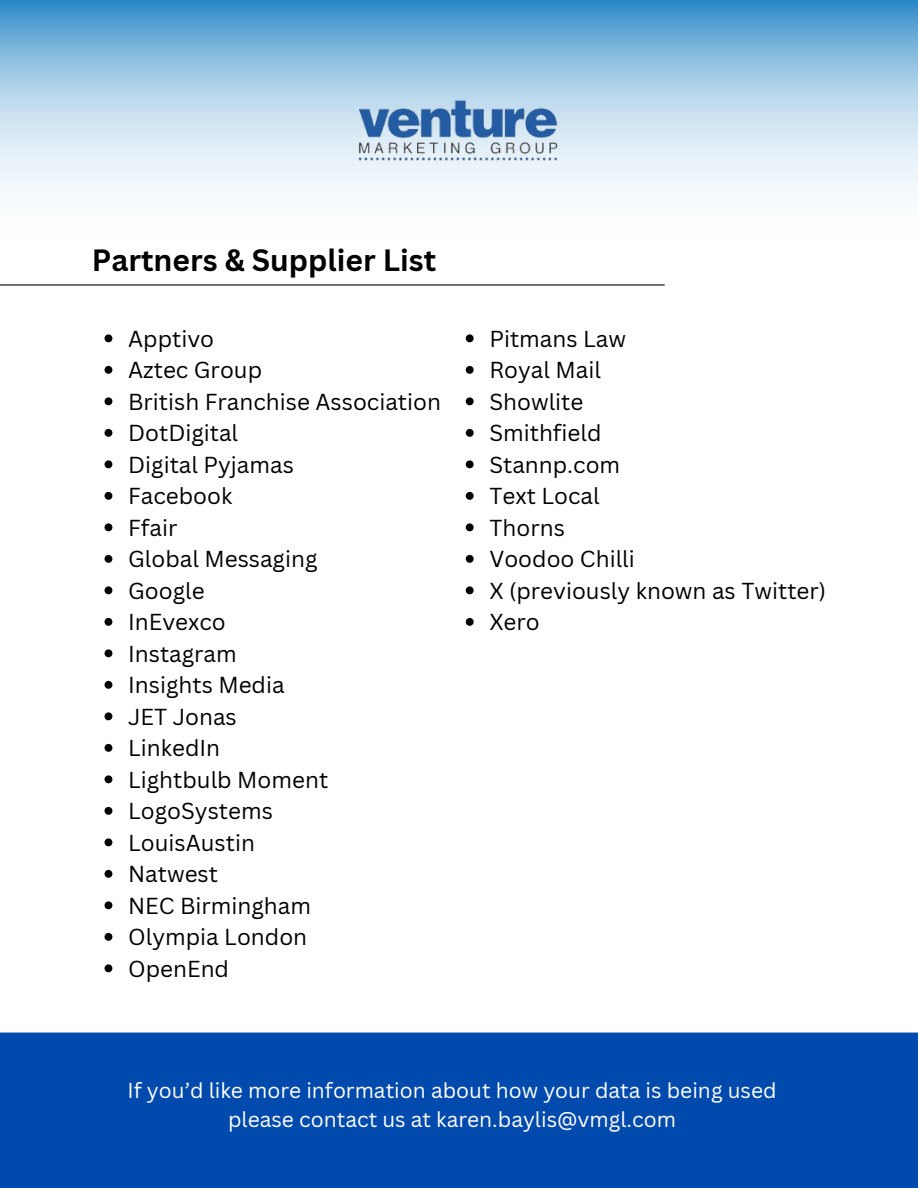
<style>
.page{position:relative;width:918px;height:1188px;background:#fff}
.page>*{position:absolute;margin:0;border:0;box-sizing:border-box;transform-origin:0 0}
.t1{font:700 30px "Canva Sans";color:#000}
.t2{font:22.5px/31.5px "Canva Sans";color:#000}
.t3{font:21px/29.2px "Canva Sans";color:#fff;text-align:center}
</style>
<div class="page">
<img style="left:0;top:0;width:918px;height:192px">
<img style="left:351px;top:88px;width:217px;height:85px">
<hr style="left:0;top:284px;width:665px;height:2px;background:#000">
<div style="left:0;top:1033px;width:918px;height:155px;background:#004aad"></div>
<svg style="left:105px;top:334px;width:7px;height:8px"></svg>
<svg style="left:105px;top:366px;width:7px;height:8px"></svg>
<svg style="left:105px;top:397px;width:7px;height:8px"></svg>
<svg style="left:105px;top:429px;width:7px;height:8px"></svg>
<svg style="left:105px;top:460px;width:7px;height:8px"></svg>
<svg style="left:105px;top:492px;width:7px;height:8px"></svg>
<svg style="left:105px;top:523px;width:7px;height:8px"></svg>
<svg style="left:105px;top:555px;width:7px;height:8px"></svg>
<svg style="left:105px;top:586px;width:7px;height:8px"></svg>
<svg style="left:105px;top:618px;width:7px;height:8px"></svg>
<svg style="left:105px;top:649px;width:7px;height:8px"></svg>
<svg style="left:105px;top:681px;width:7px;height:8px"></svg>
<svg style="left:105px;top:712px;width:7px;height:8px"></svg>
<svg style="left:105px;top:744px;width:7px;height:8px"></svg>
<svg style="left:105px;top:775px;width:7px;height:8px"></svg>
<svg style="left:105px;top:807px;width:7px;height:8px"></svg>
<svg style="left:105px;top:838px;width:7px;height:8px"></svg>
<svg style="left:105px;top:870px;width:7px;height:8px"></svg>
<svg style="left:105px;top:901px;width:7px;height:8px"></svg>
<svg style="left:105px;top:933px;width:7px;height:8px"></svg>
<svg style="left:105px;top:964px;width:7px;height:8px"></svg>
<svg style="left:466px;top:334px;width:8px;height:8px"></svg>
<svg style="left:466px;top:366px;width:8px;height:8px"></svg>
<svg style="left:466px;top:397px;width:8px;height:8px"></svg>
<svg style="left:466px;top:429px;width:8px;height:8px"></svg>
<svg style="left:466px;top:460px;width:8px;height:8px"></svg>
<svg style="left:466px;top:492px;width:8px;height:8px"></svg>
<svg style="left:466px;top:523px;width:8px;height:8px"></svg>
<svg style="left:466px;top:555px;width:8px;height:8px"></svg>
<svg style="left:466px;top:586px;width:8px;height:8px"></svg>
<svg style="left:466px;top:618px;width:8px;height:8px"></svg>
<h1 class="t1" style="left:92px;top:242px;width:346px">Partners &amp; Supplier List</h1>
<p class="t2" style="left:128px;top:323px;width:314px">Apptivo<br>Aztec Group<br>British Franchise Association<br>DotDigital<br>Digital Pyjamas<br>Facebook<br>Ffair<br>Global Messaging<br>Google<br>InEvexco<br>Instagram<br>Insights Media<br>JET Jonas<br>LinkedIn<br>Lightbulb Moment<br>LogoSystems<br>LouisAustin<br>Natwest<br>NEC Birmingham<br>Olympia London<br>OpenEnd</p>
<p class="t2" style="left:489px;top:323px;width:338px">Pitmans Law<br>Royal Mail<br>Showlite<br>Smithfield<br>Stannp.com<br>Text Local<br>Thorns<br>Voodoo Chilli<br>X (previously known as Twitter)<br>Xero</p>
<p class="t3" style="left:127px;top:1076px;width:651px">If you’d like more information about how your data is being used please contact us at karen.baylis@vmgl.com</p>
</div>
